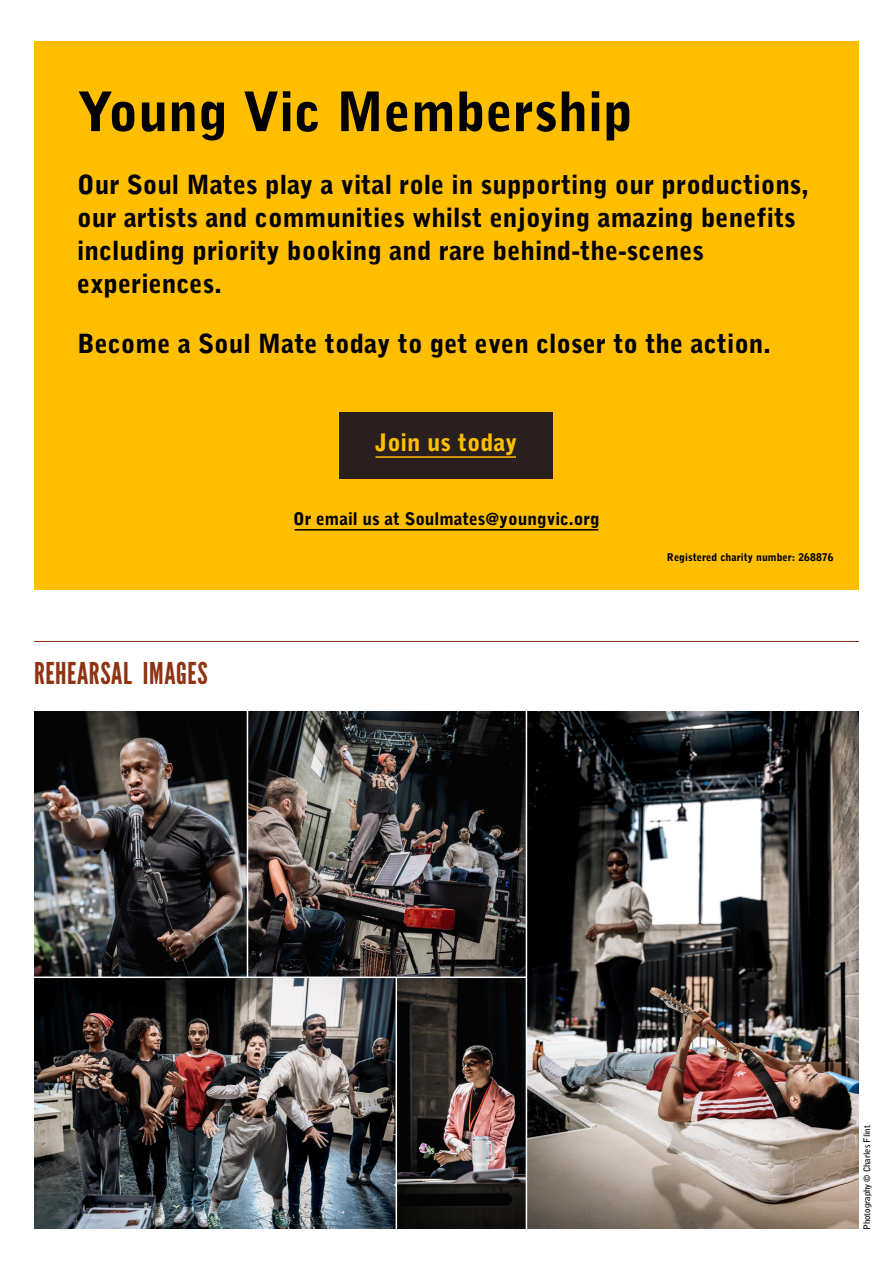
<style>
.page{position:relative;width:893px;height:1263px;background:#fff}
.page>*{position:absolute;margin:0;border:0;box-sizing:border-box;transform-origin:0 0}
.t1{font:900 54px "Young Vic Gothic";color:#000}
.t2{font:30px "League Gothic";letter-spacing:.02em;color:#8e3314}
.t3{font:900 26.25px/33px "Young Vic Gothic";color:#000}
.t4{font:900 24px "Young Vic Gothic";color:#ffbf00}
.t5{font:900 17.4px "Young Vic Gothic";color:#000}
.t6{font:900 10.5px "Young Vic Gothic";color:#000}
.t7{font:700 9px "Young Vic Gothic";letter-spacing:-.01em;color:#000}
</style>
<div class="page">
<hr style="left:34px;top:641px;width:825px;height:1px;background:#8e3314">
<img style="left:34px;top:711px;width:825px;height:518px">
<hr style="left:526px;top:667px;width:1px;height:576px;background:#fff">
<hr style="left:396px;top:977px;width:1px;height:261px;background:#fff">
<hr style="left:247px;top:688px;width:1px;height:289px;background:#fff">
<hr style="left:20px;top:976px;width:506px;height:2px;background:#fff">
<div style="left:34px;top:41px;width:825px;height:549px;background:#ffbf00"></div>
<div style="left:340px;top:412px;width:213px;height:67px;background:#291f1f"></div>
<hr style="left:295px;top:529px;width:303px;height:1px;background:#000">
<hr style="left:375px;top:456px;width:141px;height:2px;background:#ffbf00">
<h1 class="t1" style="left:77px;top:80px;width:557px">Young Vic Membership</h1>
<p class="t3" style="left:77px;top:168px;width:733px">Our Soul Mates play a vital role in supporting our productions, our artists and communities whilst enjoying amazing benefits including priority booking and rare behind-the-scenes experiences.</p>
<p class="t3" style="left:77px;top:327px;width:695px">Become a Soul Mate today to get even closer to the action.</p>
<p class="t4" style="left:375px;top:428px;width:144px">Join us today</p>
<p class="t2" style="left:34px;top:656px;width:175px">REHEARSAL IMAGES</p>
<p class="t5" style="left:293px;top:508px;width:308px">Or email us at Soulmates@youngvic.org</p>
<p class="t6" style="left:667px;top:551px;width:168px">Registered charity number: 268876</p>
<p class="t7" style="left:862px;top:1230px;width:106px;rotate:-90deg">Photography © Charles Flint</p>
</div>
